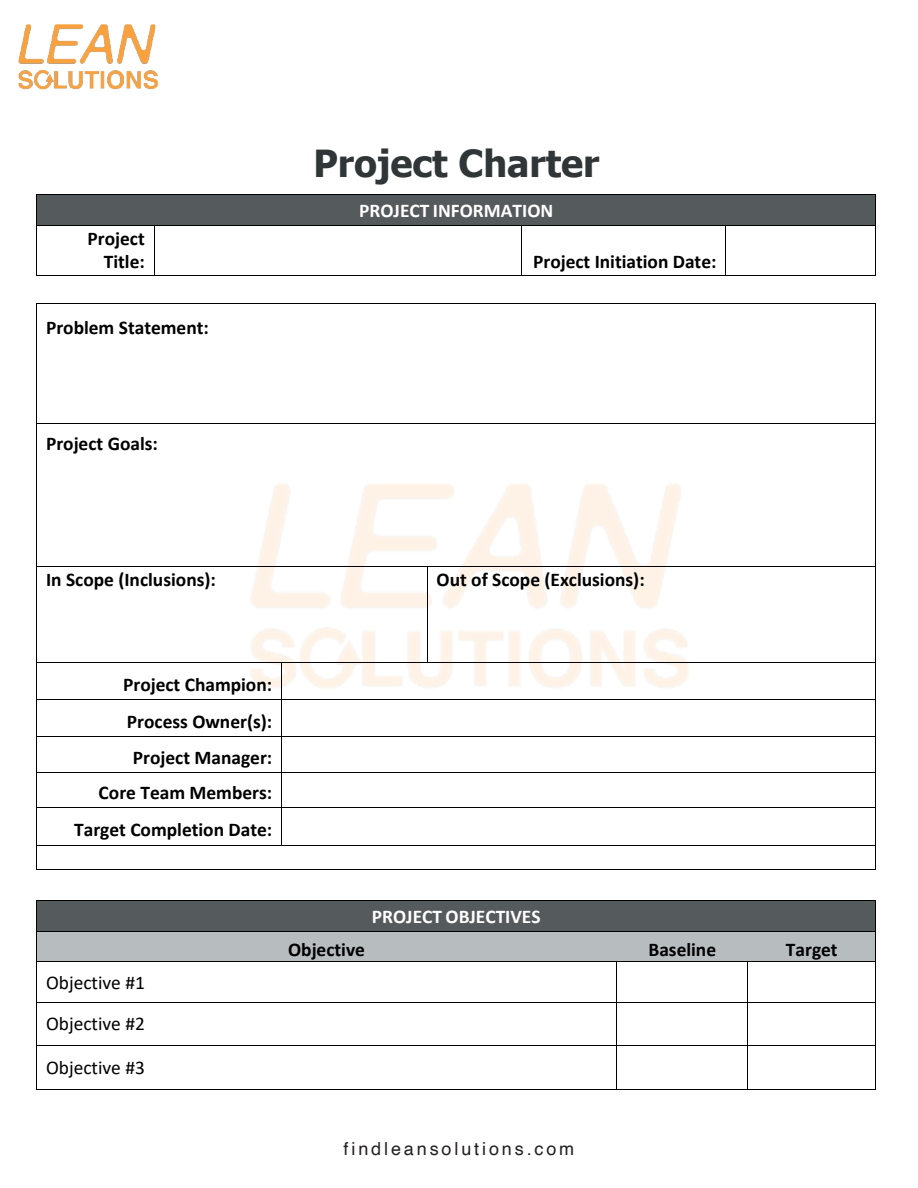
<style>
.page{position:relative;width:918px;height:1188px;background:#fff}
.page>*{position:absolute;margin:0;border:0;box-sizing:border-box;transform-origin:0 0}
.t1{font:700 37.35px "Tahoma";color:#303537}
.t2{font:700 19.35px/36.5px "Calibri";color:#000;text-align:right}
.t3{font:700 19.35px "Calibri";color:#fff}
.t4{font:19.35px/41.5px "Calibri";color:#000}
.t5{font:18px "Helvetica";letter-spacing:.16em;color:#231f20}
</style>
<div class="page">
<img style="left:18px;top:24px;width:140px;height:66px">
<div style="left:37px;top:195px;width:838px;height:30px;background:#555a5c"></div>
<hr style="left:37px;top:194px;width:838px;height:1px;background:#000">
<hr style="left:36px;top:195px;width:1px;height:30px;background:#000">
<hr style="left:875px;top:195px;width:1px;height:30px;background:#000">
<hr style="left:37px;top:225px;width:117px;height:1px;background:#000">
<hr style="left:155px;top:225px;width:366px;height:1px;background:#000">
<hr style="left:522px;top:225px;width:203px;height:1px;background:#000">
<hr style="left:726px;top:225px;width:149px;height:1px;background:#000">
<hr style="left:36px;top:226px;width:1px;height:49px;background:#000">
<hr style="left:37px;top:275px;width:117px;height:1px;background:#000">
<hr style="left:154px;top:226px;width:1px;height:49px;background:#000">
<hr style="left:155px;top:275px;width:366px;height:1px;background:#000">
<hr style="left:521px;top:226px;width:1px;height:49px;background:#000">
<hr style="left:522px;top:275px;width:203px;height:1px;background:#000">
<hr style="left:725px;top:226px;width:1px;height:49px;background:#000">
<hr style="left:726px;top:275px;width:149px;height:1px;background:#000">
<hr style="left:875px;top:226px;width:1px;height:49px;background:#000">
<hr style="left:37px;top:303px;width:838px;height:1px;background:#000">
<hr style="left:36px;top:303px;width:1px;height:120px;background:#000">
<hr style="left:875px;top:303px;width:1px;height:120px;background:#000">
<hr style="left:37px;top:423px;width:838px;height:1px;background:#000">
<hr style="left:36px;top:424px;width:1px;height:142px;background:#000">
<hr style="left:875px;top:424px;width:1px;height:142px;background:#000">
<hr style="left:37px;top:566px;width:390px;height:1px;background:#000">
<hr style="left:428px;top:566px;width:447px;height:1px;background:#000">
<hr style="left:36px;top:567px;width:1px;height:95px;background:#000">
<hr style="left:427px;top:567px;width:1px;height:95px;background:#000">
<hr style="left:875px;top:567px;width:1px;height:95px;background:#000">
<hr style="left:37px;top:662px;width:244px;height:1px;background:#000">
<hr style="left:282px;top:662px;width:145px;height:1px;background:#000">
<hr style="left:428px;top:662px;width:447px;height:1px;background:#000">
<hr style="left:36px;top:663px;width:1px;height:36px;background:#000">
<hr style="left:281px;top:663px;width:1px;height:36px;background:#000">
<hr style="left:875px;top:663px;width:1px;height:36px;background:#000">
<hr style="left:37px;top:699px;width:244px;height:1px;background:#000">
<hr style="left:282px;top:699px;width:593px;height:1px;background:#000">
<hr style="left:36px;top:700px;width:1px;height:36px;background:#000">
<hr style="left:281px;top:700px;width:1px;height:36px;background:#000">
<hr style="left:875px;top:700px;width:1px;height:36px;background:#000">
<hr style="left:37px;top:736px;width:244px;height:1px;background:#000">
<hr style="left:282px;top:736px;width:593px;height:1px;background:#000">
<hr style="left:36px;top:737px;width:1px;height:35px;background:#000">
<hr style="left:281px;top:737px;width:1px;height:35px;background:#000">
<hr style="left:875px;top:737px;width:1px;height:35px;background:#000">
<hr style="left:37px;top:772px;width:244px;height:1px;background:#000">
<hr style="left:282px;top:772px;width:593px;height:1px;background:#000">
<hr style="left:36px;top:772px;width:1px;height:35px;background:#000">
<hr style="left:281px;top:772px;width:1px;height:35px;background:#000">
<hr style="left:875px;top:772px;width:1px;height:35px;background:#000">
<hr style="left:37px;top:807px;width:244px;height:1px;background:#000">
<hr style="left:282px;top:807px;width:593px;height:1px;background:#000">
<hr style="left:36px;top:808px;width:1px;height:37px;background:#000">
<hr style="left:281px;top:808px;width:1px;height:37px;background:#000">
<hr style="left:875px;top:808px;width:1px;height:37px;background:#000">
<hr style="left:37px;top:845px;width:244px;height:1px;background:#000">
<hr style="left:282px;top:845px;width:593px;height:1px;background:#000">
<svg style="left:36px;top:845px;width:1px;height:25px"></svg>
<hr style="left:37px;top:869px;width:838px;height:1px;background:#000">
<svg style="left:875px;top:845px;width:1px;height:25px"></svg>
<div style="left:37px;top:901px;width:838px;height:30px;background:#555a5c"></div>
<hr style="left:37px;top:900px;width:838px;height:1px;background:#000">
<hr style="left:36px;top:901px;width:1px;height:30px;background:#000">
<hr style="left:875px;top:901px;width:1px;height:30px;background:#000">
<div style="left:37px;top:932px;width:580px;height:29px;background:#b7bdbf"></div>
<div style="left:617px;top:932px;width:131px;height:29px;background:#b7bdbf"></div>
<div style="left:748px;top:932px;width:127px;height:29px;background:#b7bdbf"></div>
<hr style="left:37px;top:931px;width:579px;height:1px;background:#000">
<hr style="left:617px;top:931px;width:131px;height:1px;background:#000">
<hr style="left:748px;top:931px;width:127px;height:1px;background:#000">
<svg style="left:36px;top:931px;width:1px;height:31px"></svg>
<hr style="left:37px;top:961px;width:579px;height:1px;background:#000">
<hr style="left:618px;top:961px;width:129px;height:1px;background:#000">
<hr style="left:749px;top:961px;width:126px;height:1px;background:#000">
<svg style="left:875px;top:931px;width:1px;height:31px"></svg>
<hr style="left:36px;top:962px;width:1px;height:40px;background:#000">
<hr style="left:616px;top:962px;width:1px;height:40px;background:#000">
<hr style="left:747px;top:962px;width:1px;height:40px;background:#000">
<hr style="left:875px;top:962px;width:1px;height:40px;background:#000">
<hr style="left:37px;top:1002px;width:579px;height:1px;background:#000">
<hr style="left:617px;top:1002px;width:130px;height:1px;background:#000">
<hr style="left:748px;top:1002px;width:127px;height:1px;background:#000">
<hr style="left:36px;top:1003px;width:1px;height:42px;background:#000">
<hr style="left:616px;top:1003px;width:1px;height:42px;background:#000">
<hr style="left:747px;top:1003px;width:1px;height:42px;background:#000">
<hr style="left:875px;top:1003px;width:1px;height:42px;background:#000">
<hr style="left:37px;top:1045px;width:579px;height:1px;background:#000">
<hr style="left:617px;top:1045px;width:130px;height:1px;background:#000">
<hr style="left:748px;top:1045px;width:127px;height:1px;background:#000">
<hr style="left:36px;top:1045px;width:1px;height:44px;background:#000">
<hr style="left:37px;top:1089px;width:579px;height:1px;background:#000">
<hr style="left:616px;top:1045px;width:1px;height:44px;background:#000">
<hr style="left:617px;top:1089px;width:130px;height:1px;background:#000">
<hr style="left:747px;top:1045px;width:1px;height:44px;background:#000">
<hr style="left:748px;top:1089px;width:127px;height:1px;background:#000">
<hr style="left:875px;top:1045px;width:1px;height:44px;background:#000">
<p class="t2" style="left:88px;top:226px;width:59px;line-height:23.7px">Project<br>Title:</p>
<p class="t2" style="left:46px;top:309px;width:164px">Problem Statement:</p>
<p class="t2" style="left:46px;top:425px;width:113px">Project Goals:</p>
<h1 class="t1" style="left:314px;top:137px;width:287px">Project Charter</h1>
<p class="t3" style="left:359px;top:197px;width:196px">PROJECT INFORMATION</p>
<p class="t2" style="left:533px;top:244px;width:185px">Project Initiation Date:</p>
<p class="t2" style="left:46px;top:561px;width:171px">In Scope (Inclusions):</p>
<p class="t2" style="left:437px;top:561px;width:210px">Out of Scope (Exclusions):</p>
<p class="t2" style="left:74px;top:666px;width:200px">Project Champion:<br>Process Owner(s):<br>Project Manager:<br>Core Team Members:<br>Target Completion Date:</p>
<p class="t4" style="left:46px;top:961px;width:100px">Objective #1<br>Objective #2</p>
<p class="t4" style="left:46px;top:1047px;width:100px">Objective #3</p>
<p class="t3" style="left:372px;top:903px;width:170px">PROJECT OBJECTIVES</p>
<p class="t2" style="left:288px;top:931px;width:78px">Objective</p>
<p class="t2" style="left:648px;top:931px;width:69px">Baseline</p>
<p class="t2" style="left:786px;top:931px;width:53px">Target</p>
<p class="t5" style="left:344px;top:1135px;width:232px">findleansolutions.com</p>
</div>
